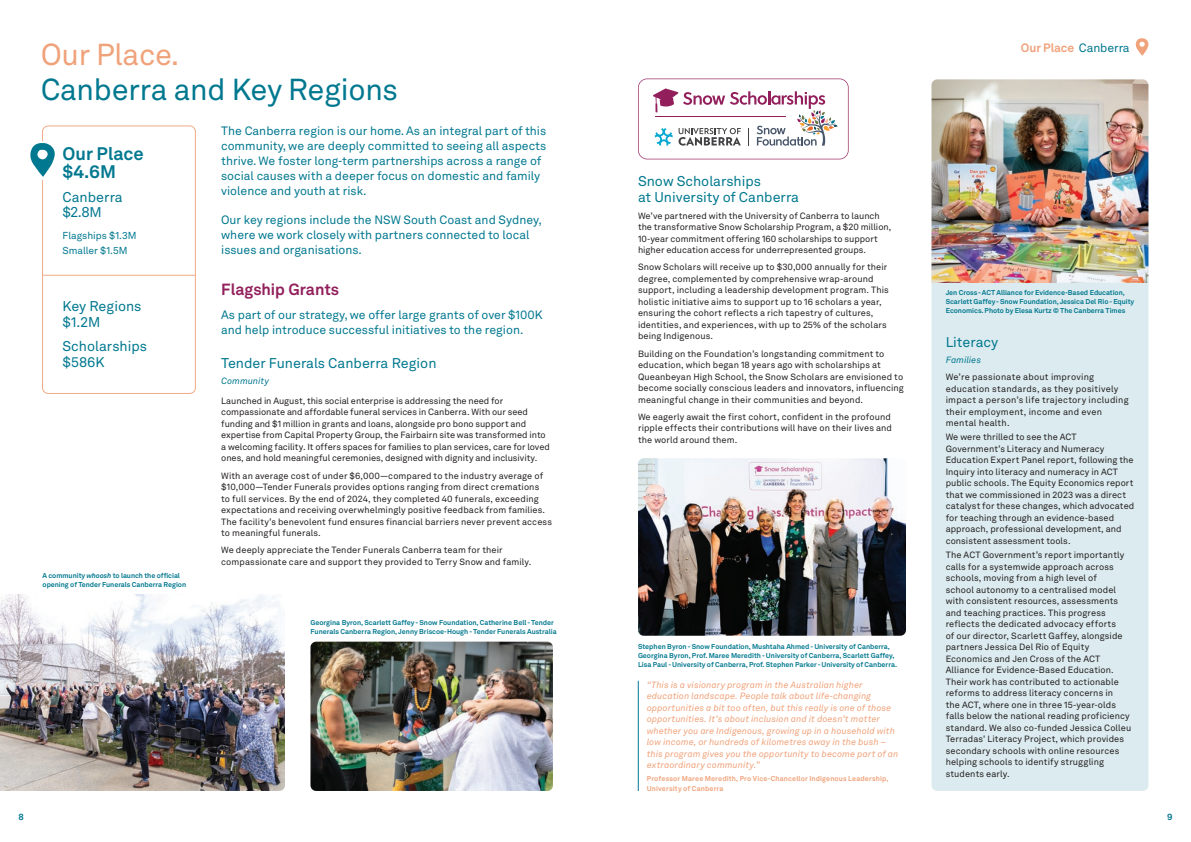
<style>
.page{position:relative;width:1191px;height:842px;background:#fff}
.page>*{position:absolute;margin:0;border:0;box-sizing:border-box;transform-origin:0 0}
.t1{font:30px "Akkurat LL";letter-spacing:-.01em;color:#00788f}
.t2{font:30px "Akkurat LL";letter-spacing:-.01em;color:#f0a27a}
.t3{font:700 18px/18px "Akkurat LL";color:#00788f}
.t4{font:700 16px "Akkurat LL";color:#921f5c}
.t5{font:14px/15px "Akkurat LL";color:#00788f}
.t6{font:12px/15px "Akkurat LL";color:#00788f}
.t7{font:700 12px "Akkurat LL";letter-spacing:-.01em;color:#f0a27a}
.t8{font:10px/14.8px "Akkurat LL";color:#00788f}
.t9{font:9px/11.5px "Akkurat LL";letter-spacing:.01em;color:#231f20}
.t10{font:italic 9px/11.5px "Akkurat LL";letter-spacing:.015em;color:#f0a27a}
.t11{font:italic 9px "Akkurat LL";letter-spacing:.01em;color:#00788f}
.t12{font:700 9px "Akkurat LL";color:#00788f}
.t13{font:700 7px/9px "Akkurat LL";letter-spacing:-.005em;color:#00788f}
.t14{font:700 7px/10px "Akkurat LL";letter-spacing:.02em;color:#f0a27a}
.s1{font-weight:400;color:#00788f}
.s2{font-style:italic}
</style>
<div class="page">
<div style="left:42px;top:126px;width:154px;height:268px;border:1px solid #f1ab85;border-radius:6px"></div>
<hr style="left:43px;top:275px;width:153px;height:1px;background:#f1ab85">
<hr style="left:638px;top:681px;width:1px;height:110px;background:#00788f">
<div style="left:22px;top:141px;width:37px;height:38px;background:#fff"></div>
<svg style="left:30px;top:143px;width:25px;height:34px"></svg>
<img style="left:310px;top:642px;width:243px;height:149px">
<img style="left:638px;top:458px;width:268px;height:178px">
<img style="left:0;top:594px;width:285px;height:197px">
<svg style="left:1135px;top:38px;width:13px;height:18px"></svg>
<div style="left:931px;top:226px;width:217px;height:565px;background:#dcebef;border-radius:6px"></div>
<img style="left:931px;top:79px;width:217px;height:204px">
<svg style="left:638px;top:79px;width:210px;height:80px"></svg>
<h3 class="t7" style="left:1021px;top:38px;width:110px">Our Place <span class="s1">Canberra</span></h3>
<h1 class="t2" style="left:41px;top:32px;width:140px">Our Place.</h1>
<h1 class="t1" style="left:41px;top:68px;width:359px">Canberra and Key Regions</h1>
<p class="t6" style="left:221px;top:122px;width:327px">The Canberra region is our home. As an integral part of this community, we are deeply committed to seeing all aspects thrive. We foster long-term partnerships across a range of social causes with a deeper focus on domestic and family violence and youth at risk.</p>
<h3 class="t6" style="left:221px;top:211px;width:322px">Our key regions include the NSW South Coast and Sydney, where we work closely with partners connected to local issues and organisations.</h3>
<h2 class="t3" style="left:63px;top:143px;width:83px">Our Place $4.6M</h2>
<h3 class="t5" style="left:63px;top:189px;width:62px">Canberra $2.8M</h3>
<p class="t8" style="left:63px;top:228px;width:75px">Flagships $1.3M<br>Smaller $1.5M</p>
<h3 class="t5" style="left:638px;top:172px;width:163px;line-height:16px">Snow Scholarships<br>at University of Canberra</h3>
<p class="t9" style="left:638px;top:209px;width:255px">We’ve partnered with the University of Canberra to launch the transformative Snow Scholarship Program, a $20 million, 10-year commitment offering 160 scholarships to support higher education access for underrepresented groups.</p>
<p class="t9" style="left:638px;top:261px;width:252px">Snow Scholars will receive up to $30,000 annually for their degree, complemented by comprehensive wrap-around support, including a leadership development program. This holistic initiative aims to support up to 16 scholars a year, ensuring the cohort reflects a rich tapestry of cultures, identities, and experiences, with up to 25% of the scholars being Indigenous.</p>
<p class="t9" style="left:638px;top:347px;width:267px">Building on the Foundation’s longstanding commitment to education, which began 18 years ago with scholarships at Queanbeyan High School, the Snow Scholars are envisioned to become socially conscious leaders and innovators, influencing meaningful change in their communities and beyond.</p>
<p class="t9" style="left:638px;top:410px;width:255px">We eagerly await the first cohort, confident in the profound ripple effects their contributions will have on their lives and the world around them.</p>
<h3 class="t4" style="left:221px;top:277px;width:119px">Flagship Grants</h3>
<h3 class="t6" style="left:221px;top:306px;width:323px">As part of our strategy, we offer large grants of over $100K and help introduce successful initiatives to the region.</h3>
<h3 class="t5" style="left:221px;top:355px;width:217px">Tender Funerals Canberra Region</h3>
<p class="t11" style="left:221px;top:374px;width:49px">Community</p>
<p class="t9" style="left:221px;top:394px;width:330px">Launched in August, this social enterprise is addressing the need for compassionate and affordable funeral services in Canberra. With our seed funding and $1 million in grants and loans, alongside pro bono support and expertise from Capital Property Group, the Fairbairn site was transformed into a welcoming facility. It offers spaces for families to plan services, care for loved ones, and hold meaningful ceremonies, designed with dignity and inclusivity.</p>
<p class="t9" style="left:221px;top:469px;width:332px">With an average cost of under $6,000—compared to the industry average of $10,000—Tender Funerals provides options ranging from direct cremations<br>to full services. By the end of 2024, they completed 40 funerals, exceeding expectations and receiving overwhelmingly positive feedback from families.<br>The facility’s benevolent fund ensures financial barriers never prevent access to meaningful funerals.</p>
<p class="t9" style="left:221px;top:544px;width:312px">We deeply appreciate the Tender Funerals Canberra team for their compassionate care and support they provided to Terry Snow and family.</p>
<p class="t13" style="left:945px;top:288px;width:190px">Jen Cross - ACT Alliance for Evidence-Based Education,<br>Scarlett Gaffey - Snow Foundation, Jessica Del Rio - Equity</p>
<h3 class="t5" style="left:63px;top:298px;width:80px">Key Regions</h3>
<p class="t13" style="left:945px;top:306px;width:181px">Economics. Photo by Elesa Kurtz © The Canberra Times</p>
<h3 class="t5" style="left:63px;top:309px;width:86px;line-height:24.5px">$1.2M<br>Scholarships</h3>
<h3 class="t5" style="left:63px;top:354px;width:44px">$586K</h3>
<h3 class="t5" style="left:945px;top:334px;width:54px">Literacy</h3>
<p class="t11" style="left:945px;top:353px;width:37px">Families</p>
<p class="t9" style="left:945px;top:371px;width:184px">We’re passionate about improving education standards, as they positively impact a person’s life trajectory including their employment, income and even mental health.</p>
<p class="t9" style="left:945px;top:431px;width:190px">We were thrilled to see the ACT Government’s Literacy and Numeracy Education Expert Panel report, following the Inquiry into literacy and numeracy in ACT public schools. The Equity Economics report that we commissioned in 2023 was a direct catalyst for these changes, which advocated for teaching through an evidence-based approach, professional development, and consistent assessment tools.</p>
<p class="t9" style="left:945px;top:549px;width:187px">The ACT Government’s report importantly calls for a systemwide approach across schools, moving from a high level of<br>school autonomy to a centralised model with consistent resources, assessments and teaching practices. This progress reflects the dedicated advocacy efforts<br>of our director, Scarlett Gaffey, alongside partners Jessica Del Rio of Equity Economics and Jen Cross of the ACT Alliance for Evidence-Based Education.<br>Their work has contributed to actionable reforms to address literacy concerns in<br>the ACT, where one in three 15-year-olds falls below the national reading proficiency standard. We also co-funded Jessica Colleu Terradas' Literacy Project, which provides secondary schools with online resources helping schools to identify struggling students early.</p>
<p class="t13" style="left:43px;top:570px;width:145px">A community <span class="s2">whoosh</span> to launch the official opening of Tender Funerals Canberra Region</p>
<p class="t13" style="left:310px;top:617px;width:248px">Georgina Byron, Scarlett Gaffey - Snow Foundation, Catherine Bell - Tender<br>Funerals Canberra Region, Jenny Briscoe-Hough - Tender Funerals Australia</p>
<p class="t13" style="left:638px;top:642px;width:261px">Stephen Byron - Snow Foundation, Mushtaha Ahmed - University of Canberra,<br>Georgina Byron, Prof. Maree Meredith - University of Canberra, Scarlett Gaffey,<br>Lisa Paul - University of Canberra, Prof. Stephen Parker - University of Canberra.</p>
<p class="t10" style="left:647px;top:678px;width:253px">“This is a visionary program in the Australian higher education landscape. People talk about life-changing opportunities a bit too often, but this really is one of those opportunities. It’s about inclusion and it doesn’t matter whether you are Indigenous, growing up in a household with low income, or hundreds of kilometres away in the bush – this program gives you the opportunity to become part of an extraordinary community.”</p>
<p class="t14" style="left:647px;top:773px;width:243px">Professor Maree Meredith, Pro Vice-Chancellor Indigenous Leadership,<br>University of Canberra</p>
<p class="t12" style="left:19px;top:810px;width:7px">8</p>
<p class="t12" style="left:1167px;top:810px;width:7px">9</p>
</div>
